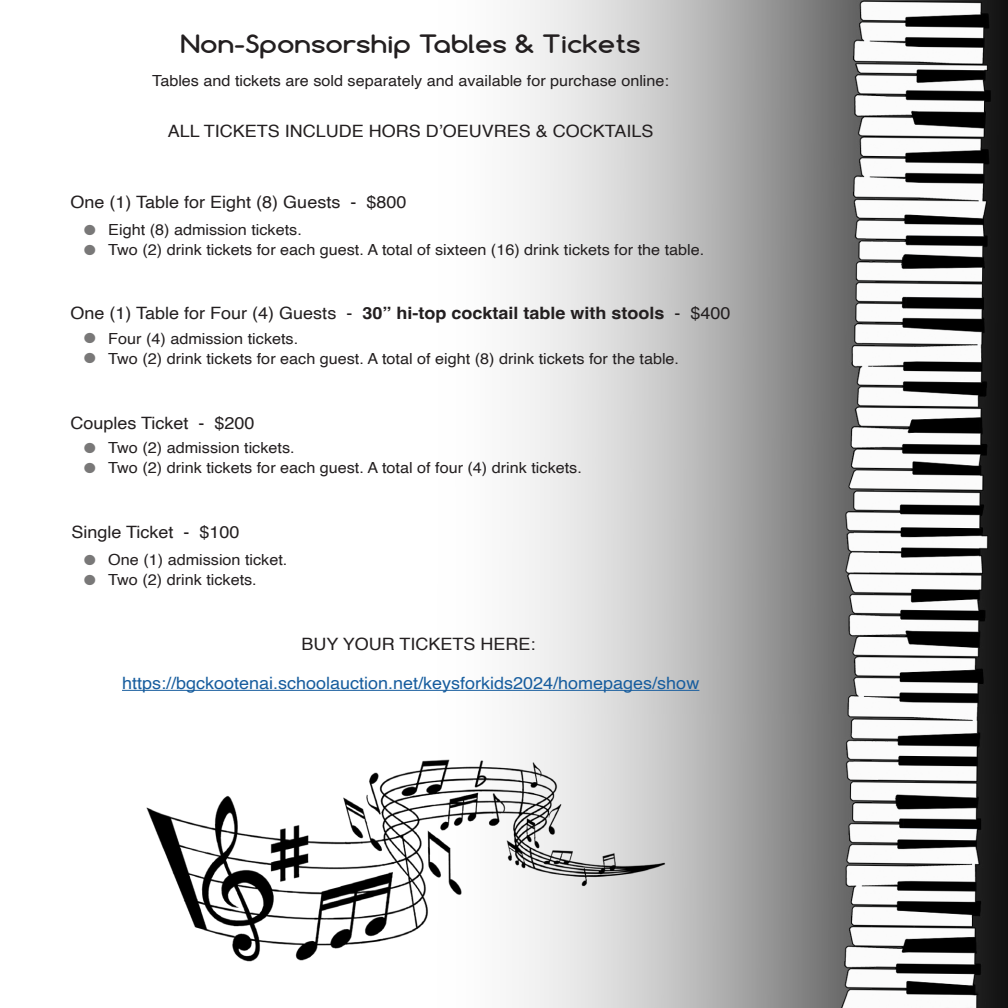
<style>
.page{position:relative;width:1008px;height:1008px;background:#fff}
.page>*{position:absolute;margin:0;border:0;box-sizing:border-box;transform-origin:0 0}
.t1{font:700 23.8px "Comfortaa";color:#231f20;scale:1.18 1}
.t2{font:17px "Helvetica";color:#231f20;scale:1.06 1}
.t3{font:17px "Helvetica";color:#175d9e;scale:1.06 1}
.t4{font:15.4px "Helvetica";color:#231f20;scale:1.06 1}
.t5{font:10.2px "Webdings";color:#797878;scale:1.06 1}
.s1{font-weight:700}
</style>
<div class="page">
<img style="left:122px;top:0;width:886px;height:1008px">
<img style="left:142px;top:756px;width:527px;height:212px">
<hr style="left:122px;top:690px;width:577px;height:1px;background:#175d9e">
<p class="t1" style="left:181px;top:29px;width:392px">Non-Sponsorship Tables &amp; Tickets</p>
<p class="t4" style="left:152px;top:69px;width:489px">Tables and tickets are sold separately and available for purchase online:</p>
<p class="t2" style="left:168px;top:118px;width:460px">ALL TICKETS INCLUDE HORS D’OEUVRES &amp; COCKTAILS</p>
<p class="t2" style="left:71px;top:189px;width:318px">One (1) Table for Eight (8) Guests - $800</p>
<p class="t5" style="left:84px;top:225px;width:12px">■</p>
<p class="t5" style="left:84px;top:245px;width:12px">■</p>
<p class="t4" style="left:108px;top:218px;width:184px">Eight (8) admission tickets.</p>
<p class="t4" style="left:108px;top:238px;width:564px">Two (2) drink tickets for each guest. A total of sixteen (16) drink tickets for the table.</p>
<p class="t2" style="left:71px;top:300px;width:624px">One (1) Table for Four (4) Guests - <span class="s1">30” hi-top cocktail table with stools</span> - $400</p>
<p class="t5" style="left:84px;top:333px;width:12px">■</p>
<p class="t5" style="left:84px;top:353px;width:12px">■</p>
<p class="t4" style="left:108px;top:326px;width:181px">Four (4) admission tickets.</p>
<p class="t4" style="left:108px;top:346px;width:540px">Two (2) drink tickets for each guest. A total of eight (8) drink tickets for the table.</p>
<p class="t2" style="left:71px;top:410px;width:175px">Couples Ticket - $200</p>
<p class="t5" style="left:84px;top:443px;width:12px">■</p>
<p class="t5" style="left:84px;top:463px;width:12px">■</p>
<p class="t4" style="left:108px;top:436px;width:177px">Two (2) admission tickets.</p>
<p class="t4" style="left:108px;top:456px;width:448px">Two (2) drink tickets for each guest. A total of four (4) drink tickets.</p>
<p class="t2" style="left:71px;top:519px;width:160px">Single Ticket - $100</p>
<p class="t5" style="left:84px;top:554px;width:12px">■</p>
<p class="t5" style="left:84px;top:574px;width:12px">■</p>
<p class="t4" style="left:108px;top:547px;width:171px">One (1) admission ticket.</p>
<p class="t4" style="left:108px;top:567px;width:142px">Two (2) drink tickets.</p>
<p class="t2" style="left:302px;top:631px;width:222px">BUY YOUR TICKETS HERE:</p>
<p class="t3" style="left:122px;top:670px;width:546px">https://bgckootenai.schoolauction.net/keysforkids2024/homepages/show</p>
</div>
